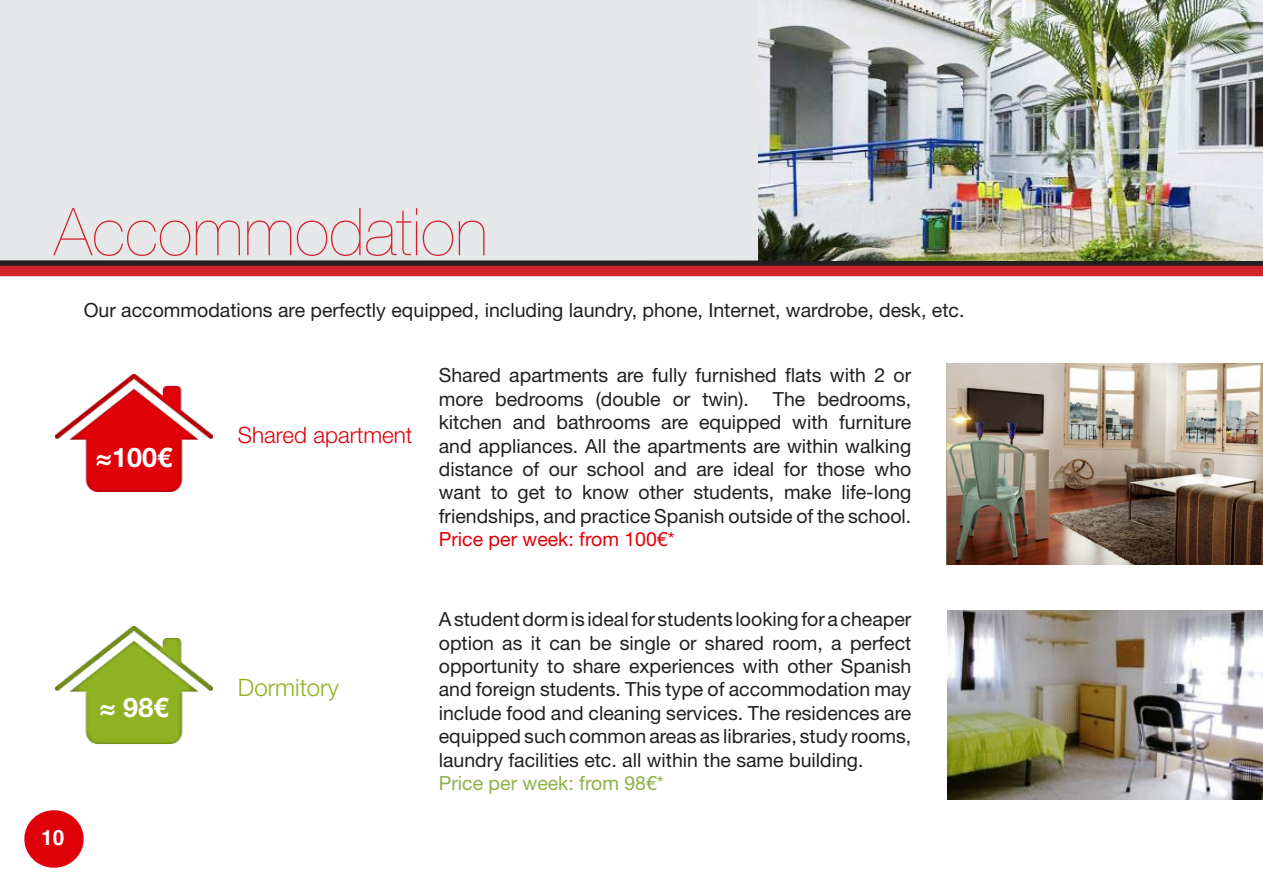
<style>
.page{position:relative;width:1263px;height:893px;background:#fff}
.page>*{position:absolute;margin:0;border:0;box-sizing:border-box;transform-origin:0 0}
.t1{font:200 66px "Helvetica Neue";color:#d1232a}
.t2{font:700 27px "Helvetica Neue";color:#fff}
.t3{font:300 24px "Helvetica Neue";color:#8eb221}
.t4{font:300 22.5px "Helvetica Neue";color:#e00109}
.t5{font:700 21px "Helvetica";color:#fff}
.t6{font:19.5px/23.4px "Helvetica Neue";color:#231f20;text-align:justify}
.t7{font:19.5px "Helvetica Neue";color:#e00109}
.t8{font:19.5px "Helvetica Neue";color:#8eb249}
</style>
<div class="page">
<svg style="left:24px;top:810px;width:60px;height:58px"></svg>
<img style="left:55px;top:374px;width:158px;height:118px">
<img style="left:55px;top:626px;width:158px;height:118px">
<img style="left:947px;top:611px;width:316px;height:188px">
<div style="left:0;top:0;width:1263px;height:260px;background:#e6e7e9"></div>
<svg style="left:0;top:260px;width:1263px;height:6px;fill:#231f20"></svg>
<div style="left:0;top:266px;width:1263px;height:10px;background:#d1232a"></div>
<img style="left:759px;top:0;width:504px;height:260px">
<img style="left:947px;top:363px;width:316px;height:202px">
<p class="t1" style="left:54px;top:181px;width:436px">Accommodation</p>
<p class="t6" style="left:84px;top:299px;width:882px">Our accommodations are perfectly equipped, including laundry, phone, Internet, wardrobe, desk, etc.</p>
<p class="t2" style="left:96px;top:436px;width:78px">≈100€</p>
<p class="t2" style="left:100px;top:686px;width:70px">≈ 98€</p>
<p class="t5" style="left:41px;top:821px;width:25px">10</p>
<p class="t4" style="left:238px;top:417px;width:176px">Shared apartment</p>
<p class="t3" style="left:238px;top:668px;width:102px">Dormitory</p>
<p class="t6" style="left:439px;top:365px;width:474px">Shared apartments are fully furnished flats with 2 or more bedrooms (double or twin). The bedrooms, kitchen and bathrooms are equipped with furniture and appliances. All the apartments are within walking distance of our school and are ideal for those who want to get to know other students, make life-long friendships, and practice Spanish outside of the school.</p>
<p class="t7" style="left:439px;top:525px;width:237px">Price per week: from 100€*</p>
<p class="t6" style="left:439px;top:609px;width:474px">A student dorm is ideal for students looking for a cheaper option as it can be single or shared room, a perfect opportunity to share experiences with other Spanish and foreign students. This type of accommodation may include food and cleaning services. The residences are equipped such common areas as libraries, study rooms, laundry facilities etc. all within the same building.</p>
<p class="t8" style="left:439px;top:769px;width:227px">Price per week: from 98€*</p>
</div>
